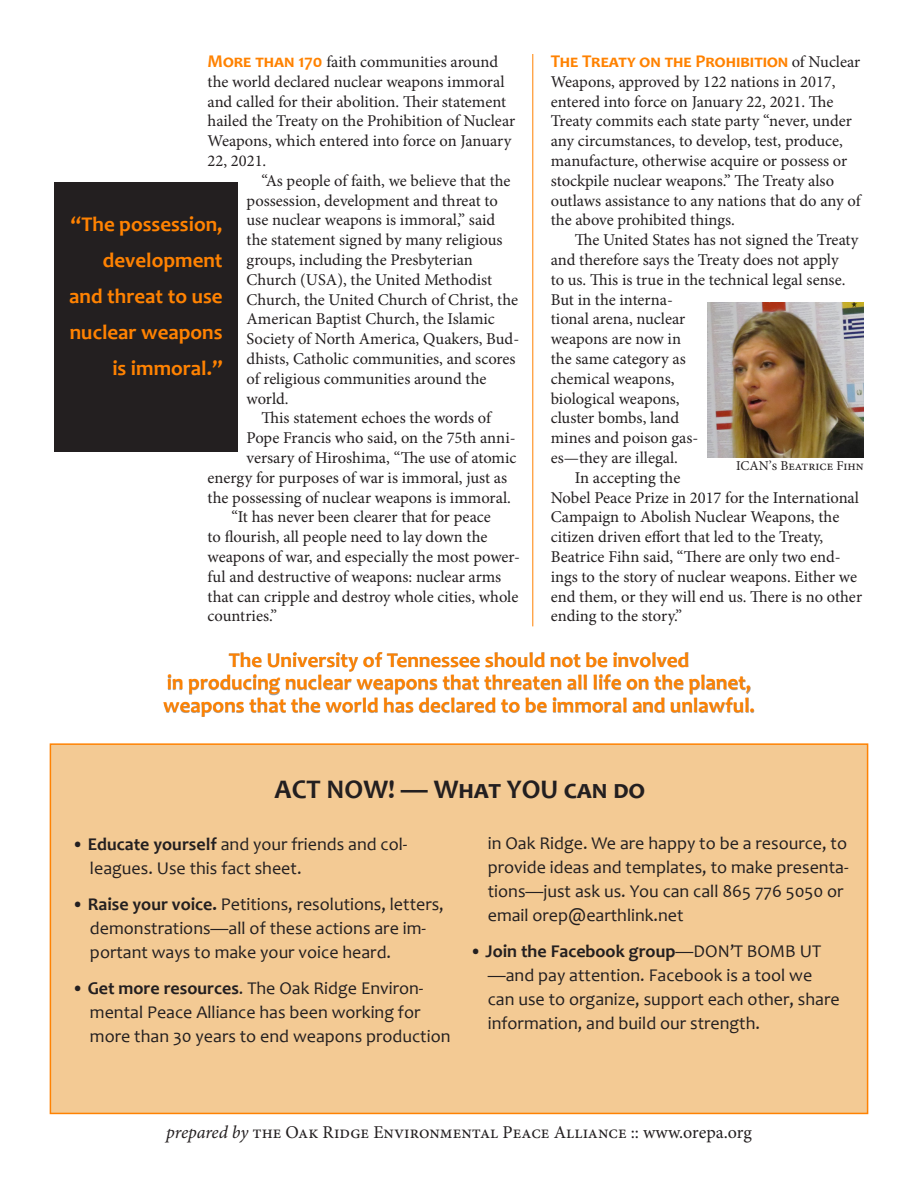
<style>
.page{position:relative;width:918px;height:1188px;background:#fff}
.page>*{position:absolute;margin:0;border:0;box-sizing:border-box;transform-origin:0 0}
.t1{font:700 27px "Candara";color:#231f20}
.t2{font:700 21px/36px "Candara";color:#ff8201;text-align:right}
.t3{font:18px/24px "Candara";color:#231f20}
.t4{font:18px "Minion Pro";color:#231f20}
.t5{font:700 18px "Candara";color:#ff8201}
.t6{font:16.5px/19.8px "Minion Pro";color:#231f20}
.t7{font:13.5px "Minion Pro";color:#231f20}
.s1{font-family:"Candara";font-weight:700;font-size:18px;color:#ff8201}
.s2{font-family:"Minion Pro";font-weight:400;font-size:16.5px;color:#231f20}
.s3{font-weight:700}
.s4{font-style:italic}
</style>
<div class="page">
<div style="left:54px;top:182px;width:184px;height:270px;background:#231f20"></div>
<img style="left:707px;top:302px;width:157px;height:155px">
<hr style="left:532px;top:54px;width:1px;height:572px;background:#ff8201">
<div style="left:164px;top:652px;width:590px;height:65px;background:#231f20;opacity:.45"></div>
<div style="left:50px;top:743px;width:818px;height:371px;background:#f3ca94;border:2px solid #ff8201"></div>
<p class="t6" style="left:208px;top:52px;width:309px"><span class="s1">More than 170</span> faith communities around the world declared nuclear weapons immoral and called for their abolition. Their statement hailed the Treaty on the Prohibition of Nuclear Weapons, which entered into force on January 22, 2021.</p>
<p class="t6" style="left:247px;top:171px;width:274px;text-indent:15px">“As people of faith, we believe that the possession, development and threat to use nuclear weapons is immoral,” said the statement signed by many religious groups, including the Presbyterian Church (USA), the United Methodist Church, the United Church of Christ, the American Baptist Church, the Islamic Society of North America, Quakers, Bud&shy;dhists, Catholic communities, and scores of religious communities around the world.</p>
<p class="t6" style="left:262px;top:408px;width:231px">This statement echoes the words of</p>
<p class="t6" style="left:247px;top:428px;width:271px">Pope Francis who said, on the 75th anni-</p>
<p class="t6" style="left:247px;top:448px;width:271px">versary of Hiroshima, “The use of atomic</p>
<p class="t6" style="left:208px;top:468px;width:301px">energy for purposes of war is immoral, just as</p>
<p class="t6" style="left:208px;top:488px;width:305px">the possessing of nuclear weapons is immoral.</p>
<p class="t6" style="left:208px;top:507px;width:314px;text-indent:24px">“It has never been clearer that for peace<br>to flourish, all people need to lay down the weapons of war, and especially the most power&shy;ful and destructive of weapons: nuclear arms that can cripple and destroy whole cities, whole countries.”</p>
<p class="t2" style="left:69px;top:206px;width:155px">“The possession, development and threat to use nuclear weapons is immoral.”</p>
<p class="t5" style="left:551px;top:50px;width:311px">The Treaty on the Prohibition <span class="s2">of Nuclear</span></p>
<p class="t6" style="left:551px;top:72px;width:311px">Weapons, approved by 122 nations in 2017, entered into force on January 22, 2021. The Treaty commits each state party “never, under any circumstances, to develop, test, produce, manufacture, otherwise acquire or possess or stockpile nuclear weapons.” The Treaty also outlaws assistance to any nations that do any of the above prohibited things.</p>
<p class="t6" style="left:551px;top:230px;width:309px;text-indent:24px">The United States has not signed the Treaty and therefore says the Treaty does not apply<br>to us. This is true in the technical legal sense.<br>But in the interna-<br>tional arena, nuclear<br>weapons are now in<br>the same category as<br>chemical weapons,<br>biological weapons,<br>cluster bombs, land<br>mines and poison gas-<br>es—they are illegal.</p>
<p class="t6" style="left:551px;top:468px;width:313px;text-indent:24px">In accepting the<br>Nobel Peace Prize in 2017 for the International Campaign to Abolish Nuclear Weapons, the citizen driven effort that led to the Treaty, Beatrice Fihn said, “There are only two end&shy;ings to the story of nuclear weapons. Either we end them, or they will end us. There is no other ending to the story.”</p>
<p class="t7" style="left:736px;top:457px;width:129px">ICAN’s Beatrice Fihn</p>
<p class="t2" style="left:229px;top:642px;width:462px">The University of Tennessee should not be involved</p>
<p class="t2" style="left:167px;top:664px;width:586px">in producing nuclear weapons that threaten all life on the planet,</p>
<p class="t2" style="left:163px;top:687px;width:593px">weapons that the world has declared to be immoral and unlawful.</p>
<p class="t1" style="left:275px;top:773px;width:372px">ACT NOW! — What YOU can do</p>
<p class="t3" style="left:90px;top:831px;width:319px;text-indent:-18px">• <span class="s3">Educate yourself</span> and your friends and col&shy;leagues. Use this fact sheet.</p>
<p class="t3" style="left:90px;top:891px;width:355px;text-indent:-18px">• <span class="s3">Raise your voice.</span> Petitions, resolutions, letters, demonstrations—all of these actions are im&shy;portant ways to make your voice heard.</p>
<p class="t3" style="left:90px;top:975px;width:362px;text-indent:-18px">• <span class="s3">Get more resources</span>. The Oak Ridge Environ&shy;mental Peace Alliance has been working for more than 30 years to end weapons production</p>
<p class="t3" style="left:488px;top:831px;width:362px">in Oak Ridge. We are happy to be a resource, to provide ideas and templates, to make presenta&shy;tions—just ask us. You can call 865 776 5050 or email orep@earthlink.net</p>
<p class="t3" style="left:488px;top:939px;width:353px;text-indent:-18px">• <span class="s3">Join the Facebook group</span>—DON’T BOMB UT —and pay attention. Facebook is a tool we can use to organize, support each other, share information, and build our strength.</p>
<p class="t4" style="left:166px;top:1120px;width:587px"><span class="s4">prepared by</span> the Oak Ridge Environmental Peace Alliance :: www.orepa.org</p>
</div>
